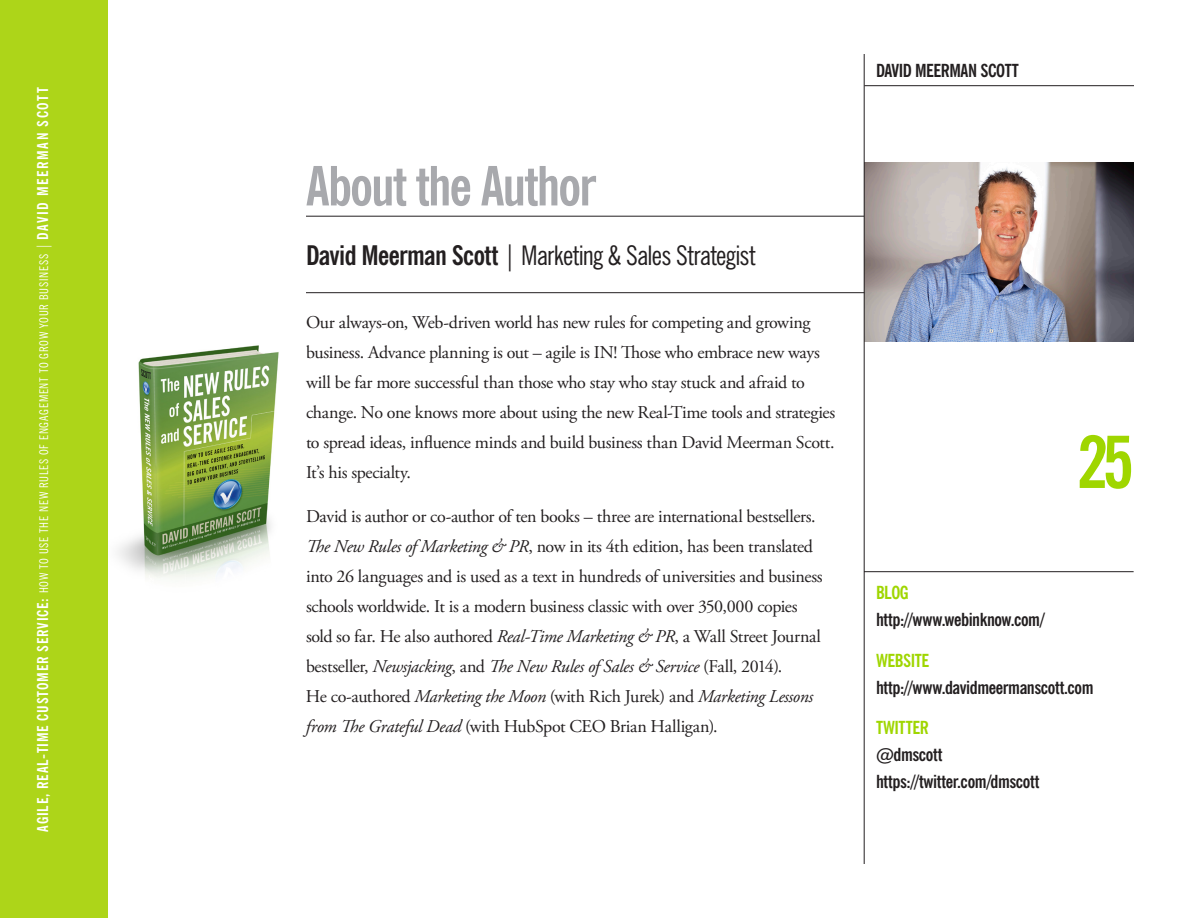
<style>
.page{position:relative;width:1188px;height:918px;background:#fff}
.page>*{position:absolute;margin:0;border:0;box-sizing:border-box;transform-origin:0 0}
.t1{font:700 condensed 72px "News Gothic BT";color:#9fd600}
.t2{font:700 condensed 54px "News Gothic BT";letter-spacing:-.035em;color:#a8a9ad}
.t3{font:condensed 27px "News Gothic BT";letter-spacing:-.025em;color:#231f20}
.t4{font:18px/30px "Adobe Garamond Pro";letter-spacing:-.02em;color:#231f20}
.t5{font:700 condensed 18px/27px "News Gothic BT";letter-spacing:-.02em;color:#231f20}
.t6{font:700 condensed 18px "News Gothic BT";letter-spacing:-.025em;color:#9fd600}
.t7{font:condensed 12px "News Gothic BT";letter-spacing:.065em;color:#fff}
.s1{font-weight:700;font-size:15px}
.s2{font-weight:300;font-stretch:normal;font-size:15px}
.s3{font-weight:700}
.s4{font-style:italic}
</style>
<div class="page">
<div style="left:0;top:0;width:108px;height:918px;background:#add519"></div>
<img style="left:865px;top:162px;width:269px;height:180px">
<img style="left:118px;top:345px;width:161px;height:235px">
<hr style="left:864px;top:54px;width:1px;height:810px;background:#231f20">
<hr style="left:306px;top:216px;width:558px;height:1px;background:#231f20">
<hr style="left:864px;top:85px;width:270px;height:1px;background:#231f20">
<hr style="left:306px;top:292px;width:558px;height:1px;background:#231f20">
<hr style="left:864px;top:571px;width:270px;height:1px;background:#231f20">
<p class="t7" style="left:36px;top:832px;width:746px;rotate:-90deg"><span class="s1">AGILE, REAL-TIME CUSTOMER SERVICE:</span> HOW TO USE THE NEW RULES OF ENGAGEMENT TO GROW YOUR BUSINESS <span class="s2">|</span> <span class="s1">DAVID MEERMAN SCOTT</span></p>
<h2 class="t2" style="left:306px;top:153px;width:292px">About the Author</h2>
<h3 class="t3" style="left:306px;top:239px;width:451px"><span class="s3">David Meerman Scott</span> | Marketing &amp; Sales Strategist</h3>
<p class="t4" style="left:306px;top:308px;width:531px">Our always-on, Web-driven world has new rules for competing and growing business. Advance planning is out – agile is IN! Those who embrace new ways will be far more successful than those who stay who stay stuck and afraid to change. No one knows more about using the new Real-Time tools and strategies to spread ideas, influence minds and build business than David Meerman Scott.<br>It’s his specialty.</p>
<p class="t4" style="left:306px;top:502px;width:518px">David is author or co-author of ten books – three are international bestsellers.<br><span class="s4">The New Rules of Marketing &amp; PR</span>, now in its 4th edition, has been translated into 26 languages and is used as a text in hundreds of universities and business schools worldwide. It is a modern business classic with over 350,000 copies sold so far. He also authored <span class="s4">Real-Time Marketing &amp; PR</span>, a Wall Street Journal bestseller, <span class="s4">Newsjacking</span>, and <span class="s4">The New Rules of Sales &amp; Service</span> (Fall, 2014).<br>He co-authored <span class="s4">Marketing the Moon</span> (with Rich Jurek) and <span class="s4">Marketing Lessons from The Grateful Dead</span> (with HubSpot CEO Brian Halligan).</p>
<p class="t5" style="left:876px;top:57px;width:144px">DAVID MEERMAN SCOTT</p>
<h1 class="t1" style="left:1077px;top:418px;width:58px">25</h1>
<p class="t6" style="left:876px;top:582px;width:34px">BLOG</p>
<p class="t5" style="left:876px;top:606px;width:170px">http://www.webinknow.com/</p>
<p class="t6" style="left:876px;top:649px;width:55px">WEBSITE</p>
<p class="t5" style="left:876px;top:673px;width:219px">http://www.davidmeermanscott.com</p>
<p class="t6" style="left:876px;top:717px;width:54px">TWITTER</p>
<p class="t5" style="left:876px;top:741px;width:165px">@dmscott https://twitter.com/dmscott</p>
</div>
